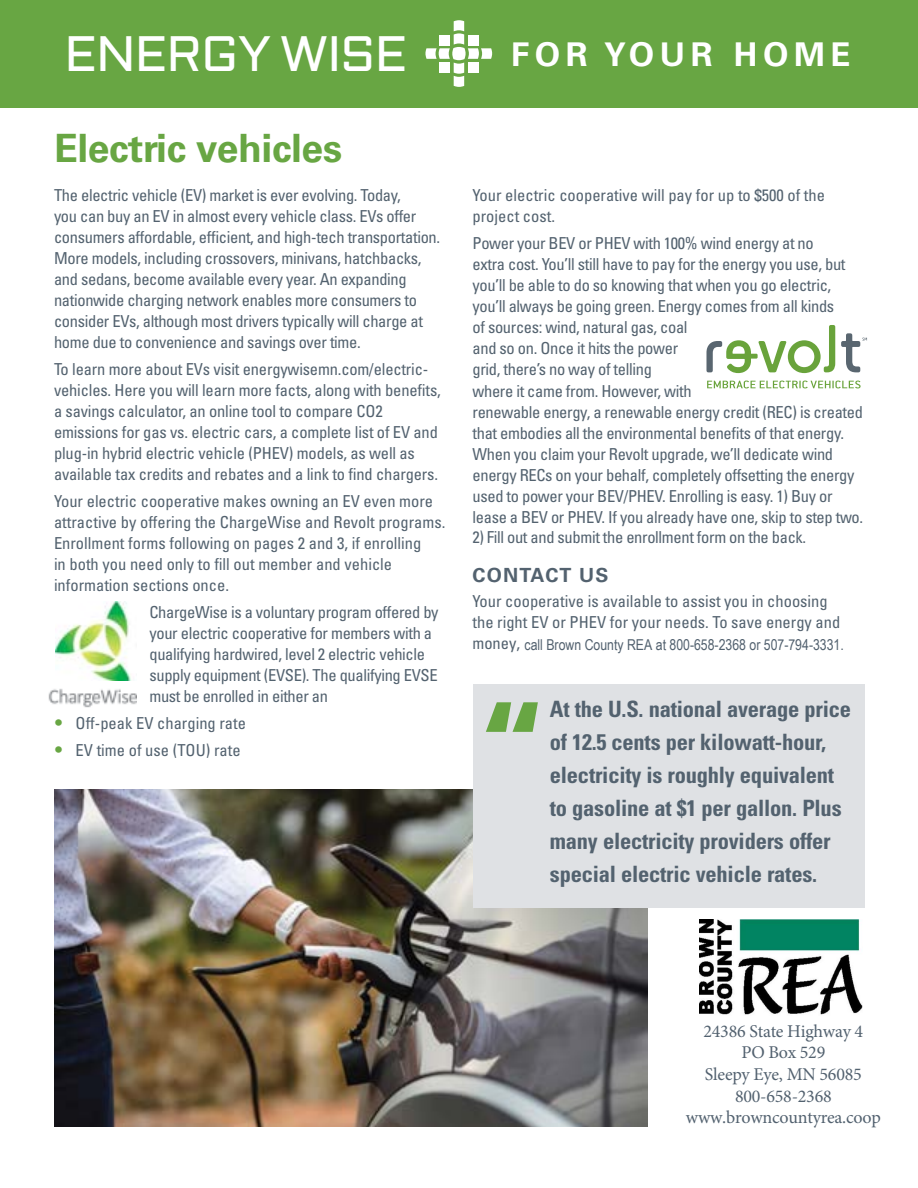
<style>
.page{position:relative;width:918px;height:1188px;background:#fff}
.page>*{position:absolute;margin:0;border:0;box-sizing:border-box;transform-origin:0 0}
.t1{font:700 condensed 150px "Univers LT Std";color:#68a643}
.t2{font:49.5px "Aldrich";letter-spacing:-.02em;color:#fff}
.t3{font:700 39px "Univers LT Std";letter-spacing:-.01em;color:#68a643}
.t4{font:700 32.7px "Univers LT Std";letter-spacing:.17em;color:#fff}
.t5{font:700 condensed 22.5px/33px "Univers LT Std";letter-spacing:-.01em;color:#53626f}
.t6{font:700 19.5px "Univers LT Std";letter-spacing:.06em;color:#53626f}
.t7{font:18px/21.6px "Minion Pro";letter-spacing:-.015em;color:#52616f;text-align:center}
.t8{font:condensed 16.5px/21px "Univers LT Std";letter-spacing:-.02em;color:#53626f}
.t9{font:condensed 16.5px/21px "Univers LT Std";color:#53626f}
.t10{font:15px "Arial Narrow";color:#52616f}
.s1{font-weight:900;font-stretch:normal;font-size:18px;color:#68a643}
.s2{font-family:"Univers LT Std";font-stretch:condensed;font-size:16.5px;color:#53626f}
</style>
<div class="page">
<div style="left:0;top:0;width:918px;height:108px;background:#68a643"></div>
<svg style="left:425px;top:20px;width:67px;height:67px"></svg>
<img style="left:55px;top:602px;width:76px;height:78px">
<img style="left:48px;top:688px;width:89px;height:20px">
<svg style="left:706px;top:325px;width:161px;height:63px"></svg>
<img style="left:54px;top:789px;width:594px;height:337px">
<div style="left:473px;top:684px;width:392px;height:224px;background:#dfe1e4"></div>
<img style="left:700px;top:920px;width:163px;height:95px">
<h2 class="t2" style="left:64px;top:20px;width:345px">ENERGY WISE</h2>
<h3 class="t4" style="left:511px;top:35px;width:341px">FOR YOUR HOME</h3>
<h3 class="t3" style="left:54px;top:125px;width:290px">Electric vehicles</h3>
<p class="t8" style="left:54px;top:184px;width:388px">The electric vehicle (EV) market is ever evolving. Today,<br>you can buy an EV in almost every vehicle class. EVs offer consumers affordable, efficient, and high-tech transportation.<br>More models, including crossovers, minivans, hatchbacks, and sedans, become available every year. An expanding nationwide charging network enables more consumers to consider EVs, although most drivers typically will charge at home due to convenience and savings over time.</p>
<p class="t8" style="left:54px;top:358px;width:388px">To learn more about EVs visit energywisemn.com/electric&shy;vehicles. Here you will learn more facts, along with benefits, a savings calculator, an online tool to compare CO2 emissions for gas vs. electric cars, a complete list of EV and plug-in hybrid electric vehicle (PHEV) models, as well as available tax credits and rebates and a link to find chargers.</p>
<p class="t9" style="left:54px;top:490px;width:393px">Your electric cooperative makes owning an EV even more attractive by offering the ChargeWise and Revolt programs.<br>Enrollment forms following on pages 2 and 3, if enrolling<br>in both you need only to fill out member and vehicle information sections once.</p>
<p class="t8" style="left:149px;top:601px;width:291px">ChargeWise is a voluntary program offered by your electric cooperative for members with a qualifying hardwired, level 2 electric vehicle supply equipment (EVSE). The qualifying EVSE must be enrolled in either an</p>
<p class="t9" style="left:54px;top:712px;width:194px"><span class="s1">•</span> Off-peak EV charging rate</p>
<p class="t9" style="left:54px;top:739px;width:188px"><span class="s1">•</span> EV time of use (TOU) rate</p>
<p class="t9" style="left:473px;top:184px;width:354px">Your electric cooperative will pay for up to $500 of the project cost.</p>
<p class="t8" style="left:473px;top:232px;width:392px">Power your BEV or PHEV with 100% wind energy at no<br>extra cost. You’ll still have to pay for the energy you use, but you’ll be able to do so knowing that when you go electric, you’ll always be going green. Energy comes from all kinds<br>of sources: wind, natural gas, coal<br>and so on. Once it hits the power<br>grid, there’s no way of telling<br>where it came from. However, with<br>renewable energy, a renewable energy credit (REC) is created that embodies all the environmental benefits of that energy.<br>When you claim your Revolt upgrade, we’ll dedicate wind energy RECs on your behalf, completely offsetting the energy used to power your BEV/PHEV. Enrolling is easy. 1) Buy or lease a BEV or PHEV. If you already have one, skip to step two.</p>
<p class="t8" style="left:473px;top:526px;width:335px">2) Fill out and submit the enrollment form on the back.</p>
<p class="t6" style="left:472px;top:563px;width:138px">CONTACT US</p>
<p class="t9" style="left:472px;top:591px;width:369px">Your cooperative is available to assist you in choosing the right EV or PHEV for your needs. To save energy and</p>
<p class="t10" style="left:472px;top:633px;width:373px"><span class="s2">money,</span> call Brown County REA at 800-658-2368 or 507-794-3331.</p>
<h1 class="t1" style="left:479px;top:665px;width:68px">“</h1>
<h3 class="t5" style="left:550px;top:692px;width:303px">At the U.S. national average price of 12.5 cents per kilowatt-hour, electricity is roughly equivalent to gasoline at $1 per gallon. Plus many electricity providers offer special electric vehicle rates.</h3>
<p class="t7" style="left:686px;top:1020px;width:197px">24386 State Highway 4<br>PO Box 529<br>Sleepy Eye, MN 56085<br>800-658-2368 www.browncountyrea.coop</p>
</div>
